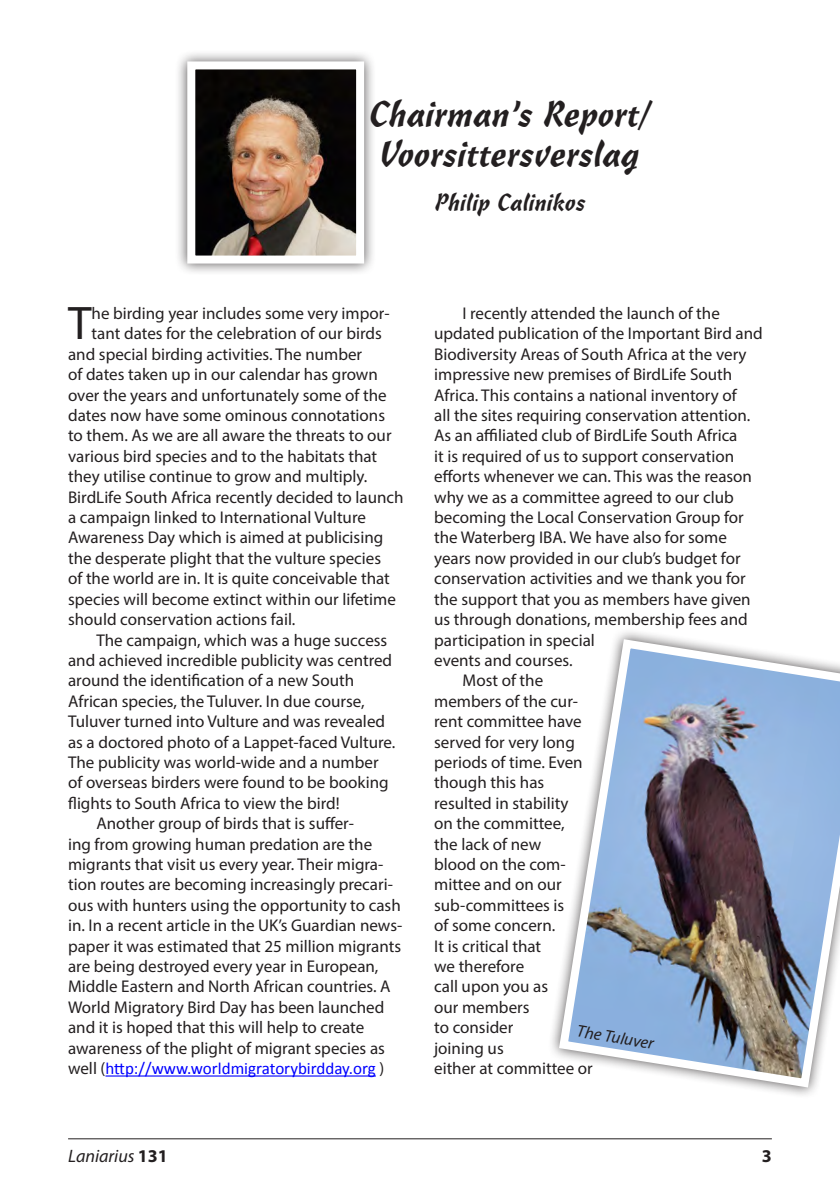
<style>
.page{position:relative;width:840px;height:1191px;background:#fff}
.page>*{position:absolute;margin:0;border:0;box-sizing:border-box;transform-origin:0 0}
.drop_cap_body_text{font:47.2px "Myriad Pro";color:#231f20}
.headline{font:36px "Freehand 471 BT";color:#231f20}
.author{font:24px "Freehand 471 BT";color:#231f20}
.t1{font:italic 18px "Myriad Pro";color:#231f20}
.t2{font:700 18px "Myriad Pro";color:#231f20}
.body_text{font:17px/20.4px "Myriad Pro";color:#231f20}
.drop_cap_body_text-2{font:17px "Myriad Pro";color:#231f20}
.t3{font:italic 17px "Myriad Pro";color:#231f20}
.s1{font-family:"Calibri";color:#00f}
.s2{font-weight:700;font-style:normal}
</style>
<div class="page">
<hr style="left:68px;top:1138px;width:703px;height:1px;background:#231f20">
<div style="left:175px;top:49px;width:201px;height:227px;background:#231f20;opacity:.75"></div>
<img style="left:196px;top:70px;width:159px;height:184px">
<div style="left:187px;top:61px;width:177px;height:202px;border:8px solid #fff"></div>
<hr style="left:105px;top:1075px;width:270px;height:1px;background:#00f">
<img style="left:554px;top:634px;width:285px;height:458px">
<p class="headline" style="left:370px;top:93px;width:283px">Chairman’s Report/</p>
<p class="headline" style="left:380px;top:133px;width:262px">Voorsittersverslag</p>
<p class="author" style="left:435px;top:188px;width:152px">Philip Calinikos</p>
<p class="drop_cap_body_text" style="left:68px;top:294px;width:25px">T</p>
<p class="drop_cap_body_text-2" style="left:92px;top:303px;width:299px">he birding year includes some very impor-</p>
<p class="drop_cap_body_text-2" style="left:92px;top:323px;width:291px">tant dates for the celebration of our birds</p>
<p class="drop_cap_body_text-2" style="left:68px;top:344px;width:295px">and special birding activities. The number</p>
<p class="drop_cap_body_text-2" style="left:68px;top:364px;width:311px">of dates taken up in our calendar has grown</p>
<p class="drop_cap_body_text-2" style="left:68px;top:384px;width:320px">over the years and unfortunately some of the</p>
<p class="drop_cap_body_text-2" style="left:68px;top:405px;width:318px">dates now have some ominous connotations</p>
<p class="drop_cap_body_text-2" style="left:68px;top:425px;width:325px">to them. As we are all aware the threats to our</p>
<p class="drop_cap_body_text-2" style="left:68px;top:446px;width:310px">various bird species and to the habitats that</p>
<p class="drop_cap_body_text-2" style="left:68px;top:466px;width:300px">they utilise continue to grow and multiply.</p>
<p class="drop_cap_body_text-2" style="left:68px;top:486px;width:337px">BirdLife South Africa recently decided to launch</p>
<p class="drop_cap_body_text-2" style="left:68px;top:507px;width:299px">a campaign linked to International Vulture</p>
<p class="drop_cap_body_text-2" style="left:68px;top:527px;width:316px">Awareness Day which is aimed at publicising</p>
<p class="drop_cap_body_text-2" style="left:68px;top:548px;width:314px">the desperate plight that the vulture species</p>
<p class="drop_cap_body_text-2" style="left:68px;top:568px;width:323px">of the world are in. It is quite conceivable that</p>
<p class="drop_cap_body_text-2" style="left:68px;top:588px;width:329px">species will become extinct within our lifetime</p>
<p class="drop_cap_body_text-2" style="left:68px;top:609px;width:229px">should conservation actions fail.</p>
<p class="body_text" style="left:68px;top:629px;width:329px;text-indent:28px">The campaign, which was a huge success and achieved incredible publicity was centred around the identification of a new South African species, the Tuluver. In due course, Tuluver turned into Vulture and was revealed as a doctored photo of a Lappet-faced Vulture.<br>The publicity was world-wide and a number of overseas birders were found to be booking flights to South Africa to view the bird!</p>
<p class="body_text" style="left:68px;top:813px;width:335px;text-indent:28px">Another group of birds that is suffer-<br>ing from growing human predation are the migrants that visit us every year. Their migra&shy;tion routes are becoming increasingly precari&shy;ous with hunters using the opportunity to cash in. In a recent article in the UK’s Guardian news&shy;paper it was estimated that 25 million migrants are being destroyed every year in European, Middle Eastern and North African countries. A World Migratory Bird Day has been launched and it is hoped that this will help to create awareness of the plight of migrant species as well (<span class="s1">http://www.worldmigratorybirdday.org</span> )</p>
<p class="body_text" style="left:434px;top:303px;width:330px;text-indent:28px">I recently attended the launch of the updated publication of the Important Bird and Biodiversity Areas of South Africa at the very impressive new premises of BirdLife South Africa. This contains a national inventory of<br>all the sites requiring conservation attention.<br>As an affiliated club of BirdLife South Africa<br>it is required of us to support conservation efforts whenever we can. This was the reason why we as a committee agreed to our club becoming the Local Conservation Group for the Waterberg IBA. We have also for some years now provided in our club’s budget for conservation activities and we thank you for the support that you as members have given us through donations, membership fees and participation in special<br>events and courses.</p>
<p class="body_text" style="left:434px;top:670px;width:160px;text-indent:28px">Most of the members of the cur&shy;rent committee have served for very long periods of time. Even though this has resulted in stability<br>on the committee,<br>the lack of new<br>blood on the com&shy;mittee and on our sub-committees is<br>of some concern.<br>It is critical that<br>we therefore<br>call upon you as<br>our members<br>to consider<br>joining us<br>either at committee or</p>
<p class="t3" style="left:578px;top:1020px;width:79px;rotate:9deg">The Tuluver</p>
<p class="t1" style="left:68px;top:1144px;width:101px">Laniarius <span class="s2">131</span></p>
<p class="t2" style="left:761px;top:1144px;width:11px">3</p>
</div>
